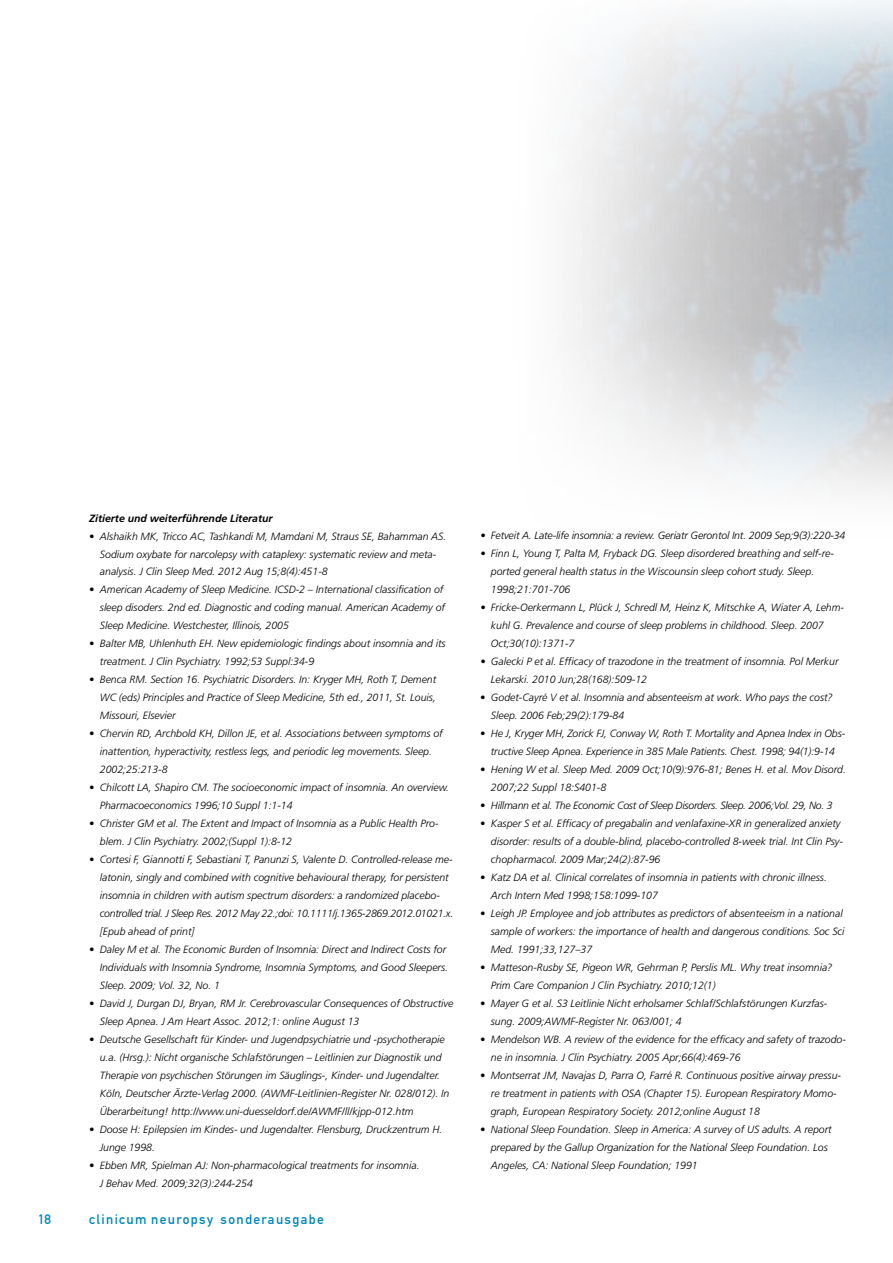
<style>
.page{position:relative;width:893px;height:1263px;background:#fff}
.page>*{position:absolute;margin:0;border:0;box-sizing:border-box;transform-origin:0 0}
.t1{font:13.5px "DIN Mittelschrift Std";letter-spacing:.1em;color:#0087bb}
.t2{font:italic 300 10.5px/18px "Frutiger LT Std";color:#000}
.t3{font:italic 300 10.5px "Frutiger LT Std";letter-spacing:-.02em;color:#000}
.t4{font:italic 700 10.5px "Frutiger LT Std";color:#000}
</style>
<div class="page">
<svg style="left:536px;top:323px;width:357px;height:193px"></svg>
<p class="t4" style="left:89px;top:512px;width:185px">Zitierte und weiterführende Literatur</p>
<p class="t2" style="left:100px;top:527px;width:348px;text-indent:-11px">• Alshaikh MK, Tricco AC, Tashkandi M, Mamdani M, Straus SE, Bahamman AS.<br>Sodium oxybate for narcolepsy with cataplexy: systematic review and meta&shy;analysis. J Clin Sleep Med. 2012 Aug 15;8(4):451-8</p>
<p class="t2" style="left:100px;top:581px;width:347px;text-indent:-11px">• American Academy of Sleep Medicine. ICSD-2 – International classification of sleep disoders. 2nd ed. Diagnostic and coding manual. American Academy of<br>Sleep Medicine. Westchester, Illinois, 2005</p>
<p class="t2" style="left:100px;top:635px;width:347px;text-indent:-11px">• Balter MB, Uhlenhuth EH. New epidemiologic findings about insomnia and its treatment. J Clin Psychiatry. 1992;53 Suppl:34-9</p>
<p class="t2" style="left:100px;top:671px;width:338px;text-align:justify;text-indent:-11px">• Benca RM. Section 16. Psychiatric Disorders. In: Kryger MH, Roth T, Dement WC (eds) Principles and Practice of Sleep Medicine, 5th ed., 2011, St. Louis, Missouri, Elsevier</p>
<p class="t2" style="left:100px;top:725px;width:344px;text-indent:-11px">• Chervin RD, Archbold KH, Dillon JE, et al. Associations between symptoms of inattention, hyperactivity, restless legs, and periodic leg movements. Sleep.<br>2002;25:213-8</p>
<p class="t2" style="left:100px;top:779px;width:351px;text-indent:-11px">• Chilcott LA, Shapiro CM. The socioeconomic impact of insomnia. An overview.<br>Pharmacoeconomics 1996;10 Suppl 1:1-14</p>
<p class="t2" style="left:100px;top:815px;width:340px;text-indent:-11px">• Christer GM et al. The Extent and Impact of Insomnia as a Public Health Pro&shy;blem. J Clin Psychiatry. 2002;(Suppl 1):8-12</p>
<p class="t2" style="left:100px;top:851px;width:355px;text-indent:-11px">• Cortesi F, Giannotti F, Sebastiani T, Panunzi S, Valente D. Controlled-release me&shy;latonin, singly and combined with cognitive behavioural therapy, for persistent insomnia in children with autism spectrum disorders: a randomized placebo&shy;controlled trial. J Sleep Res. 2012 May 22.;doi: 10.1111/j.1365-2869.2012.01021.x. [Epub ahead of print]</p>
<p class="t2" style="left:100px;top:941px;width:350px;text-indent:-11px">• Daley M et al. The Economic Burden of Insomnia: Direct and Indirect Costs for<br>Individuals with Insomnia Syndrome, Insomnia Symptoms, and Good Sleepers.<br>Sleep. 2009; Vol. 32, No. 1</p>
<p class="t2" style="left:100px;top:995px;width:355px;text-indent:-11px">• David J, Durgan DJ, Bryan, RM Jr. Cerebrovascular Consequences of Obstructive<br>Sleep Apnea. J Am Heart Assoc. 2012;1: online August 13</p>
<p class="t2" style="left:100px;top:1031px;width:351px;text-indent:-11px">• Deutsche Gesellschaft für Kinder- und Jugendpsychiatrie und -psychotherapie u.a. (Hrsg.): Nicht organische Schlafstörungen – Leitlinien zur Diagnostik und Therapie von psychischen Störungen im Säuglings-, Kinder- und Jugendalter.<br>Köln, Deutscher Ärzte-Verlag 2000. (AWMF-Leitlinien-Register Nr. 028/012). In Überarbeitung! http://www.uni-duesseldorf.de/AWMF/ll/kjpp-012.htm</p>
<p class="t2" style="left:100px;top:1121px;width:344px;text-indent:-11px">• Doose H: Epilepsien im Kindes- und Jugendalter. Flensburg, Druckzentrum H.<br>Junge 1998.</p>
<p class="t2" style="left:100px;top:1157px;width:321px;text-indent:-11px">• Ebben MR, Spielman AJ: Non-pharmacological treatments for insomnia.<br>J Behav Med. 2009;32(3):244-254</p>
<p class="t1" style="left:38px;top:1211px;width:14px">18</p>
<p class="t1" style="left:89px;top:1211px;width:236px">clinicum neuropsy sonderausgabe</p>
<p class="t2" style="left:480px;top:527px;width:366px">• Fetveit A. Late-life insomnia: a review. Geriatr Gerontol Int. 2009 Sep;9(3):220-34</p>
<p class="t2" style="left:491px;top:545px;width:344px;text-indent:-11px">• Finn L, Young T, Palta M, Fryback DG. Sleep disordered breathing and self-re&shy;ported general health status in the Wiscounsin sleep cohort study. Sleep.<br>1998;21:701-706</p>
<p class="t2" style="left:491px;top:599px;width:355px;text-indent:-11px">• Fricke-Oerkermann L, Plück J, Schredl M, Heinz K, Mitschke A, Wiater A, Lehm&shy;kuhl G. Prevalence and course of sleep problems in childhood. Sleep. 2007<br>Oct;30(10):1371-7</p>
<p class="t2" style="left:491px;top:653px;width:349px;text-indent:-11px">• Galecki P et al. Efficacy of trazodone in the treatment of insomnia. Pol Merkur<br>Lekarski. 2010 Jun;28(168):509-12</p>
<p class="t2" style="left:491px;top:689px;width:343px;text-indent:-11px">• Godet-Cayré V et al. Insomnia and absenteeism at work. Who pays the cost?<br>Sleep. 2006 Feb;29(2):179-84</p>
<p class="t2" style="left:480px;top:725px;width:366px;text-align:center">• He J, Kryger MH, Zorick FJ, Conway W, Roth T. Mortality and Apnea Index in Obs&shy;tructive Sleep Apnea. Experience in 385 Male Patients. Chest. 1998; 94(1):9-14</p>
<p class="t2" style="left:491px;top:761px;width:357px;text-indent:-11px">• Hening W et al. Sleep Med. 2009 Oct;10(9):976-81; Benes H. et al. Mov Disord.<br>2007;22 Suppl 18:S401-8</p>
<p class="t3" style="left:480px;top:800px;width:354px">• Hillmann et al. The Economic Cost of Sleep Disorders. Sleep. 2006;Vol. 29, No. 3</p>
<p class="t2" style="left:491px;top:815px;width:354px;text-indent:-11px">• Kasper S et al. Efficacy of pregabalin and venlafaxine-XR in generalized anxiety disorder: results of a double-blind, placebo-controlled 8-week trial. Int Clin Psy&shy;chopharmacol. 2009 Mar;24(2):87-96</p>
<p class="t2" style="left:491px;top:869px;width:338px;text-indent:-11px">• Katz DA et al. Clinical correlates of insomnia in patients with chronic illness.<br>Arch Intern Med 1998;158:1099-107</p>
<p class="t2" style="left:491px;top:905px;width:355px;text-indent:-11px">• Leigh JP. Employee and job attributes as predictors of absenteeism in a national sample of workers: the importance of health and dangerous conditions. Soc Sci<br>Med. 1991;33,127–37</p>
<p class="t2" style="left:491px;top:959px;width:343px;text-indent:-11px">• Matteson-Rusby SE, Pigeon WR, Gehrman P, Perslis ML. Why treat insomnia?<br>Prim Care Companion J Clin Psychiatry. 2010;12(1)</p>
<p class="t2" style="left:491px;top:995px;width:338px;text-indent:-11px">• Mayer G et al. S3 Leitlinie Nicht erholsamer Schlaf/Schlafstörungen Kurzfas&shy;sung. 2009;AWMF-Register Nr. 063/001; 4</p>
<p class="t2" style="left:491px;top:1031px;width:357px;text-indent:-11px">• Mendelson WB. A review of the evidence for the efficacy and safety of trazodo&shy;ne in insomnia. J Clin Psychiatry. 2005 Apr;66(4):469-76</p>
<p class="t2" style="left:491px;top:1067px;width:352px;text-indent:-11px">• Montserrat JM, Navajas D, Parra O, Farré R. Continuous positive airway pressu&shy;re treatment in patients with OSA (Chapter 15). European Respiratory Momo&shy;graph, European Respiratory Society. 2012;online August 18</p>
<p class="t2" style="left:491px;top:1121px;width:342px;text-indent:-11px">• National Sleep Foundation. Sleep in America: A survey of US adults. A report prepared by the Gallup Organization for the National Sleep Foundation. Los<br>Angeles, CA: National Sleep Foundation; 1991</p>
</div>
